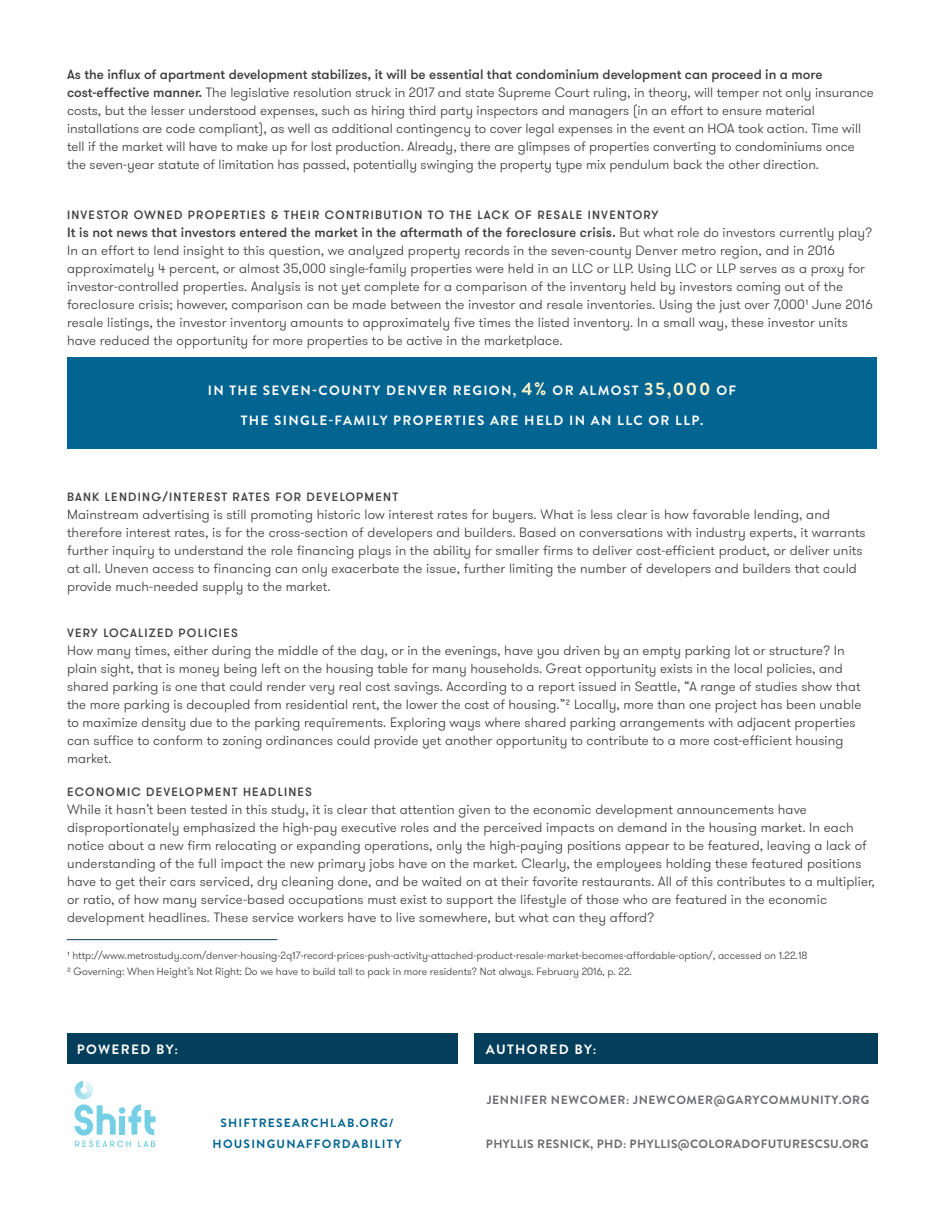
<style>
.page{position:relative;width:945px;height:1215px;background:#fff}
.page>*{position:absolute;margin:0;border:0;box-sizing:border-box;transform-origin:0 0}
.t1{font:300 13.5px/18px "GT Walsheim";letter-spacing:.005em;color:#3e3e3f}
.t2{font:700 13.5px "Brandon Grotesque";letter-spacing:.1em;color:#fff}
.t3{font:500 12px "GT Walsheim";letter-spacing:.1em;color:#413f41}
.t4{font:700 12px "Brandon Grotesque";letter-spacing:.03em;color:#6c6d70}
.t5{font:700 12px "Brandon Grotesque";letter-spacing:.05em;color:#6c6d70}
.t6{font:700 12px/21px "Brandon Grotesque";letter-spacing:.1em;color:#026491;text-align:center}
.t7{font:300 10.5px/16.2px "GT Walsheim";color:#3e3e3f}
.s1{font-weight:500}
.s2{font-size:18px;color:#fcf5cc}
</style>
<div class="page">
<hr style="left:67px;top:939px;width:210px;height:1px;background:#063f5b">
<div style="left:67px;top:357px;width:810px;height:92px;background:#026491"></div>
<svg style="left:74px;top:1081px;width:82px;height:66px"></svg>
<div style="left:119px;top:1107px;width:6px;height:7px;background:#76cfe5;border-radius:50%"></div>
<div style="left:67px;top:1033px;width:391px;height:30px;background:#033f5b"></div>
<div style="left:474px;top:1033px;width:403px;height:30px;background:#033f5b"></div>
<p class="t1" style="left:67px;top:66px;width:808px"><span class="s1">As the influx of apartment development stabilizes, it will be essential that condominium development can proceed in a more cost-effective manner.</span> The legislative resolution struck in 2017 and state Supreme Court ruling, in theory, will temper not only insurance costs, but the lesser understood expenses, such as hiring third party inspectors and managers (in an effort to ensure material installations are code compliant), as well as additional contingency to cover legal expenses in the event an HOA took action. Time will tell if the market will have to make up for lost production. Already, there are glimpses of properties converting to condominiums once the seven-year statute of limitation has passed, potentially swinging the property type mix pendulum back the other direction.</p>
<p class="t3" style="left:67px;top:207px;width:593px">INVESTOR OWNED PROPERTIES &amp; THEIR CONTRIBUTION TO THE LACK OF RESALE INVENTORY</p>
<p class="t1" style="left:67px;top:223px;width:807px"><span class="s1">It is not news that investors entered the market in the aftermath of the foreclosure crisis.</span> But what role do investors currently play?<br>In an effort to lend insight to this question, we analyzed property records in the seven-county Denver metro region, and in 2016 approximately 4 percent, or almost 35,000 single-family properties were held in an LLC or LLP. Using LLC or LLP serves as a proxy for investor-controlled properties. Analysis is not yet complete for a comparison of the inventory held by investors coming out of the foreclosure crisis; however, comparison can be made between the investor and resale inventories. Using the just over 7,000¹ June 2016 resale listings, the investor inventory amounts to approximately five times the listed inventory. In a small way, these investor units have reduced the opportunity for more properties to be active in the marketplace.</p>
<p class="t2" style="left:208px;top:381px;width:530px">IN THE SEVEN-COUNTY DENVER REGION, <span class="s2">4%</span> OR ALMOST <span class="s2">35,000</span> OF</p>
<p class="t2" style="left:241px;top:411px;width:464px">THE SINGLE-FAMILY PROPERTIES ARE HELD IN AN LLC OR LLP.</p>
<p class="t3" style="left:67px;top:489px;width:333px">BANK LENDING/INTEREST RATES FOR DEVELOPMENT</p>
<p class="t1" style="left:67px;top:505px;width:800px">Mainstream advertising is still promoting historic low interest rates for buyers. What is less clear is how favorable lending, and therefore interest rates, is for the cross-section of developers and builders. Based on conversations with industry experts, it warrants further inquiry to understand the role financing plays in the ability for smaller firms to deliver cost-efficient product, or deliver units at all. Uneven access to financing can only exacerbate the issue, further limiting the number of developers and builders that could provide much-needed supply to the market.</p>
<p class="t3" style="left:67px;top:626px;width:172px">VERY LOCALIZED POLICIES</p>
<p class="t1" style="left:67px;top:642px;width:796px">How many times, either during the middle of the day, or in the evenings, have you driven by an empty parking lot or structure? In plain sight, that is money being left on the housing table for many households. Great opportunity exists in the local policies, and shared parking is one that could render very real cost savings. According to a report issued in Seattle, “A range of studies show that the more parking is decoupled from residential rent, the lower the cost of housing.”² Locally, more than one project has been unable to maximize density due to the parking requirements. Exploring ways where shared parking arrangements with adjacent properties can suffice to conform to zoning ordinances could provide yet another opportunity to contribute to a more cost-efficient housing market.</p>
<p class="t3" style="left:67px;top:784px;width:247px">ECONOMIC DEVELOPMENT HEADLINES</p>
<p class="t1" style="left:67px;top:801px;width:809px">While it hasn’t been tested in this study, it is clear that attention given to the economic development announcements have disproportionately emphasized the high-pay executive roles and the perceived impacts on demand in the housing market. In each notice about a new firm relocating or expanding operations, only the high-paying positions appear to be featured, leaving a lack of understanding of the full impact the new primary jobs have on the market. Clearly, the employees holding these featured positions have to get their cars serviced, dry cleaning done, and be waited on at their favorite restaurants. All of this contributes to a multiplier, or ratio, of how many service-based occupations must exist to support the lifestyle of those who are featured in the economic development headlines. These service workers have to live somewhere, but what can they afford?</p>
<p class="t7" style="left:67px;top:948px;width:742px">¹ http://www.metrostudy.com/denver-housing-2q17-record-prices-push-activity-attached-product-resale-market-becomes-affordable-option/, accessed on 1.22.18<br>² Governing: When Height’s Not Right: Do we have to build tall to pack in more residents? Not always. February 2016, p. 22.</p>
<p class="t2" style="left:77px;top:1040px;width:103px">POWERED BY:</p>
<p class="t2" style="left:486px;top:1040px;width:112px">AUTHORED BY:</p>
<p class="t6" style="left:213px;top:1112px;width:190px">SHIFTRESEARCHLAB.ORG/<br>HOUSINGUNAFFORDABILITY</p>
<p class="t5" style="left:487px;top:1092px;width:384px">JENNIFER NEWCOMER: JNEWCOMER@GARYCOMMUNITY.ORG</p>
<p class="t4" style="left:486px;top:1135px;width:384px">PHYLLIS RESNICK, PHD: PHYLLIS@COLORADOFUTURESCSU.ORG</p>
</div>
